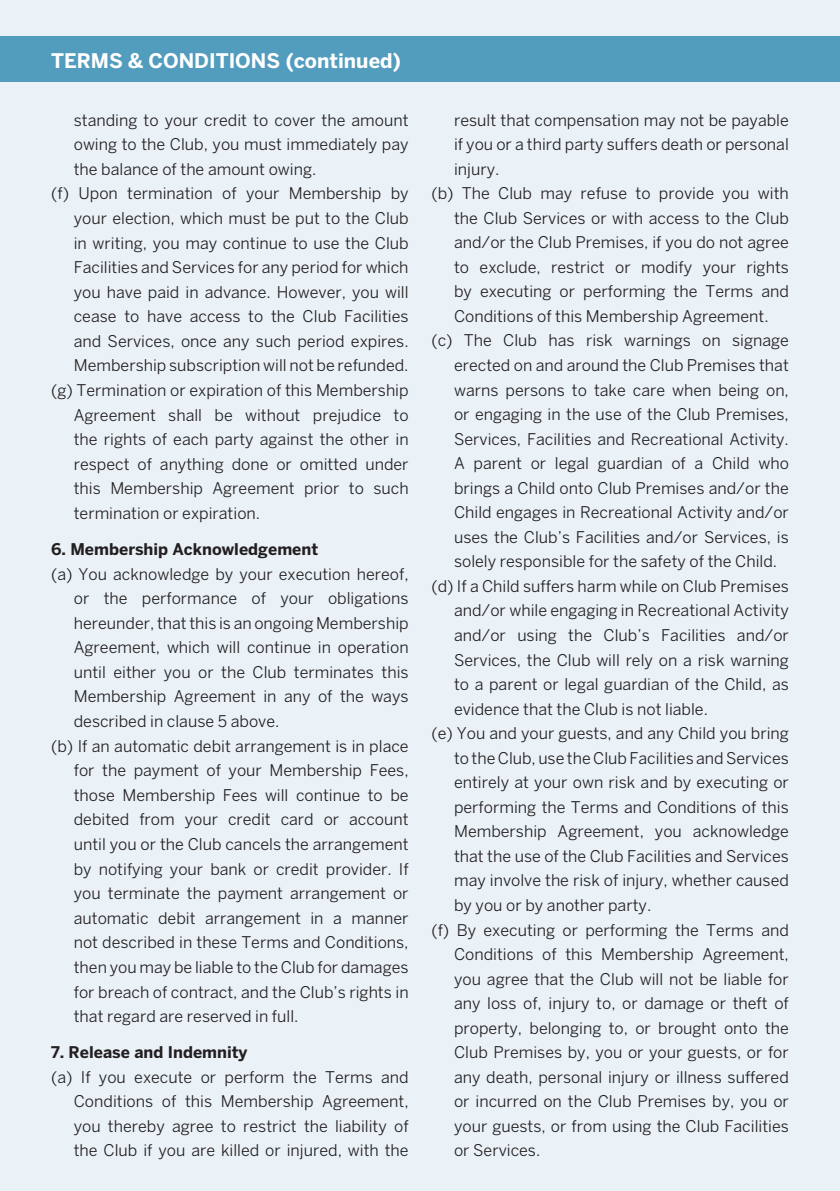
<style>
.page{position:relative;width:840px;height:1191px;background:#fff}
.page>*{position:absolute;margin:0;border:0;box-sizing:border-box;transform-origin:0 0}
.Bodycopy_8_Benton{font:700 20px "Benton Sans";color:#fff}
.Bodycopy_8_Benton-2{font:16px/24.6px "Benton Sans";color:#231f20;text-align:justify}
.Bodycopy_8_Benton-3{font:700 16px "Benton Sans";color:#231f20}
</style>
<div class="page">
<div style="left:0;top:0;width:839px;height:1191px;background:#eaf2f7"></div>
<div style="left:0;top:37px;width:839px;height:45px;background:#529cbe"></div>
<p class="Bodycopy_8_Benton" style="left:51px;top:49px;width:351px">TERMS &amp; CONDITIONS (continued)</p>
<p class="Bodycopy_8_Benton-2" style="left:74px;top:107px;width:336px">standing to your credit to cover the amount owing to the Club, you must immediately pay the balance of the amount owing.</p>
<p class="Bodycopy_8_Benton-2" style="left:74px;top:181px;width:336px;text-indent:-23px">(f) Upon termination of your Membership by your election, which must be put to the Club in writing, you may continue to use the Club Facilities and Services for any period for which you have paid in advance. However, you will cease to have access to the Club Facilities and Services, once any such period expires.<br>Membership subscription will not be refunded.</p>
<p class="Bodycopy_8_Benton-2" style="left:74px;top:378px;width:336px;text-indent:-23px">(g) Termination or expiration of this Membership Agreement shall be without prejudice to the rights of each party against the other in respect of anything done or omitted under this Membership Agreement prior to such termination or expiration.</p>
<p class="Bodycopy_8_Benton-3" style="left:51px;top:539px;width:268px">6. Membership Acknowledgement</p>
<p class="Bodycopy_8_Benton-2" style="left:74px;top:561px;width:336px;text-indent:-23px">(a) You acknowledge by your execution hereof, or the performance of your obligations hereunder, that this is an ongoing Membership Agreement, which will continue in operation until either you or the Club terminates this Membership Agreement in any of the ways described in clause 5 above.</p>
<p class="Bodycopy_8_Benton-2" style="left:74px;top:733px;width:336px;text-indent:-23px">(b) If an automatic debit arrangement is in place for the payment of your Membership Fees, those Membership Fees will continue to be debited from your credit card or account until you or the Club cancels the arrangement by notifying your bank or credit provider. If you terminate the payment arrangement or automatic debit arrangement in a manner not described in these Terms and Conditions, then you may be liable to the Club for damages for breach of contract, and the Club’s rights in that regard are reserved in full.</p>
<p class="Bodycopy_8_Benton-3" style="left:51px;top:1042px;width:198px">7. Release and Indemnity</p>
<p class="Bodycopy_8_Benton-2" style="left:74px;top:1064px;width:336px;text-indent:-23px">(a) If you execute or perform the Terms and Conditions of this Membership Agreement, you thereby agree to restrict the liability of the Club if you are killed or injured, with the</p>
<p class="Bodycopy_8_Benton-2" style="left:454px;top:107px;width:336px">result that compensation may not be payable if you or a third party suffers death or personal injury.</p>
<p class="Bodycopy_8_Benton-2" style="left:454px;top:181px;width:336px;text-indent:-23px">(b) The Club may refuse to provide you with the Club Services or with access to the Club and/or the Club Premises, if you do not agree to exclude, restrict or modify your rights by executing or performing the Terms and Conditions of this Membership Agreement.</p>
<p class="Bodycopy_8_Benton-2" style="left:454px;top:328px;width:336px;text-indent:-23px">(c) The Club has risk warnings on signage erected on and around the Club Premises that warns persons to take care when being on, or engaging in the use of the Club Premises, Services, Facilities and Recreational Activity.<br>A parent or legal guardian of a Child who brings a Child onto Club Premises and/or the Child engages in Recreational Activity and/or uses the Club’s Facilities and/or Services, is solely responsible for the safety of the Child.</p>
<p class="Bodycopy_8_Benton-2" style="left:454px;top:573px;width:336px;text-indent:-23px">(d) If a Child suffers harm while on Club Premises and/or while engaging in Recreational Activity and/or using the Club’s Facilities and/or Services, the Club will rely on a risk warning to a parent or legal guardian of the Child, as evidence that the Club is not liable.</p>
<p class="Bodycopy_8_Benton-2" style="left:454px;top:721px;width:336px;text-indent:-23px">(e) You and your guests, and any Child you bring to the Club, use the Club Facilities and Services entirely at your own risk and by executing or performing the Terms and Conditions of this Membership Agreement, you acknowledge that the use of the Club Facilities and Services may involve the risk of injury, whether caused by you or by another party.</p>
<p class="Bodycopy_8_Benton-2" style="left:454px;top:917px;width:336px;text-indent:-23px">(f) By executing or performing the Terms and Conditions of this Membership Agreement, you agree that the Club will not be liable for any loss of, injury to, or damage or theft of property, belonging to, or brought onto the Club Premises by, you or your guests, or for any death, personal injury or illness suffered or incurred on the Club Premises by, you or your guests, or from using the Club Facilities or Services.</p>
</div>
